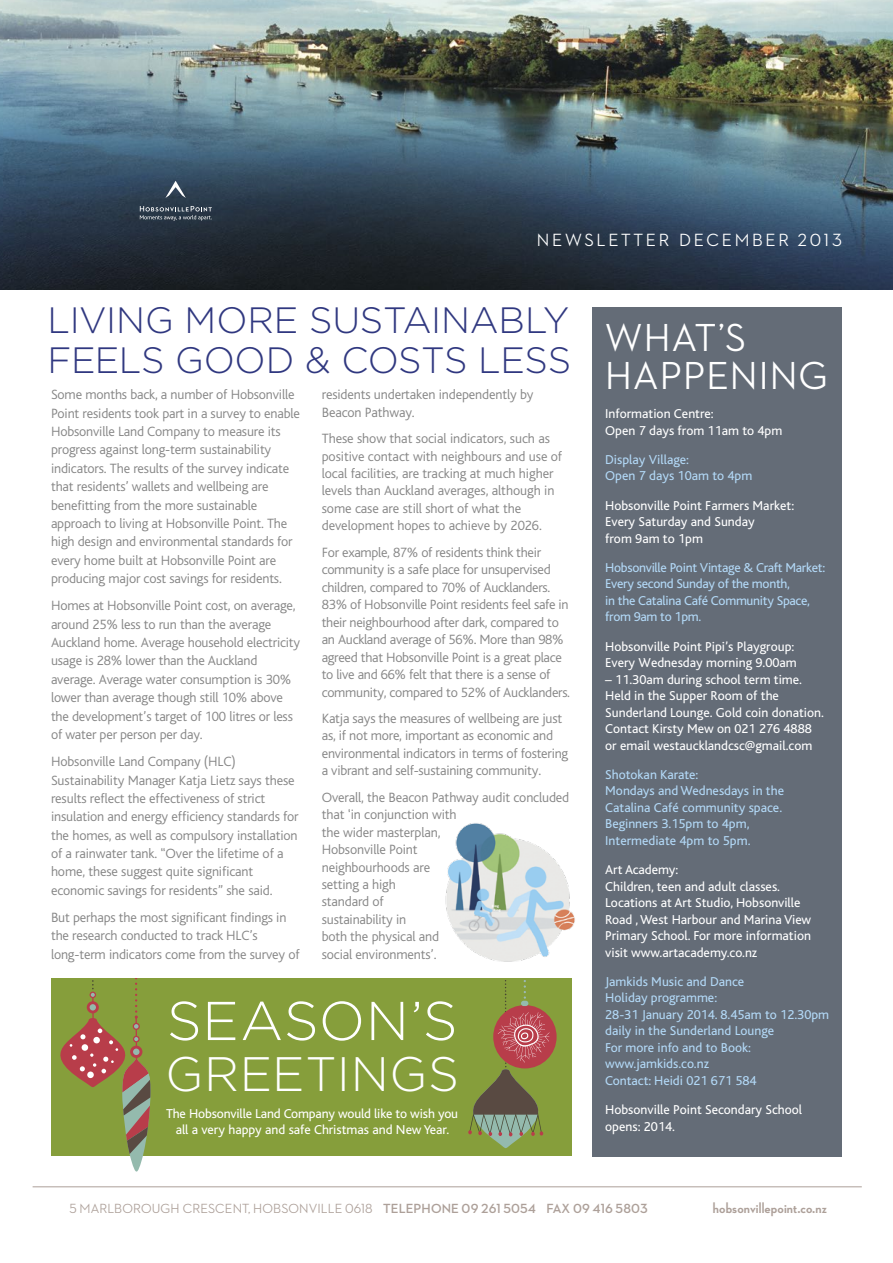
<style>
.page{position:relative;width:893px;height:1263px;background:#fff}
.page>*{position:absolute;margin:0;border:0;box-sizing:border-box;transform-origin:0 0}
.t1{font:300 54.6px "Gotham";letter-spacing:.01em;color:#fff}
.t2{font:300 48.3px "Gotham";letter-spacing:.015em;color:#fff}
.t3{font:500 39.75px/38.1px "Neutraface 2 Display";letter-spacing:.03em;color:#fff}
.t4{font:300 36.6px/40.5px "Gotham";letter-spacing:-.01em;color:#303880}
.t5{font:500 18px "Neutraface 2 Display";letter-spacing:.15em;color:#fff}
.t6{font:700 15px "Neutraface 2 Display";letter-spacing:.01em;color:#ada099}
.t7{font:300 14.1px/18.3px "Bliss";letter-spacing:-.01em;color:#868686}
.t8{font:13.5px/16.5px "Bliss";color:#fff}
.t9{font:13.5px/16.5px "Bliss";color:#b2d8f6}
.t10{font:13.5px/16.5px "Bliss";letter-spacing:-.02em;color:#b2d8f6}
.t11{font:500 13.5px "Neutraface 2 Display";letter-spacing:.01em;color:#ada099}
.s1{font-weight:700}
</style>
<div class="page">
<hr style="left:33px;top:1186px;width:829px;height:1px;background:#ada099">
<div style="left:592px;top:307px;width:250px;height:850px;background:#646c77"></div>
<div style="left:51px;top:978px;width:520px;height:178px;background:#869e3b"></div>
<img style="left:0;top:0;width:893px;height:289px">
<svg style="left:165px;top:181px;width:21px;height:17px"></svg>
<svg style="left:140px;top:206px;width:72px;height:15px"></svg>
<svg style="left:60px;top:978px;width:90px;height:194px"></svg>
<svg style="left:493px;top:1005px;width:64px;height:63px"></svg>
<svg style="left:468px;top:980px;width:85px;height:168px"></svg>
<img style="left:445px;top:823px;width:130px;height:139px">
<p class="t5" style="left:537px;top:230px;width:306px">NEWSLETTER DECEMBER 2013</p>
<h3 class="t4" style="left:48px;top:298px;width:525px">LIVING MORE SUSTAINABLY<br>FEELS GOOD &amp; COSTS LESS</h3>
<p class="t7" style="left:51px;top:386px;width:250px">Some months back, a number of Hobsonville Point residents took part in a survey to enable Hobsonville Land Company to measure its progress against long-term sustainability indicators. The results of the survey indicate that residents’ wallets and wellbeing are benefitting from the more sustainable approach to living at Hobsonville Point. The high design and environmental standards for every home built at Hobsonville Point are producing major cost savings for residents.</p>
<p class="t7" style="left:51px;top:597px;width:251px">Homes at Hobsonville Point cost, on average, around 25% less to run than the average Auckland home. Average household electricity usage is 28% lower than the Auckland average. Average water consumption is 30% lower than average though still 10% above the development’s target of 100 litres or less of water per person per day.</p>
<p class="t7" style="left:51px;top:753px;width:249px">Hobsonville Land Company (HLC)<br>Sustainability Manager Katja Lietz says these results reflect the effectiveness of strict insulation and energy efficiency standards for the homes, as well as compulsory installation of a rainwater tank. “Over the lifetime of a home, these suggest quite significant economic savings for residents” she said.</p>
<p class="t7" style="left:51px;top:908px;width:250px">But perhaps the most significant findings in the research conducted to track HLC’s long-term indicators come from the survey of</p>
<p class="t7" style="left:322px;top:386px;width:213px;line-height:17.4px">residents undertaken independently by<br>Beacon Pathway.</p>
<p class="t7" style="left:322px;top:430px;width:242px;line-height:17.4px">These show that social indicators, such as positive contact with neighbours and use of local facilities, are tracking at much higher levels than Auckland averages, although in some case are still short of what the development hopes to achieve by 2026.</p>
<p class="t7" style="left:322px;top:544px;width:250px;line-height:17.4px">For example, 87% of residents think their community is a safe place for unsupervised children, compared to 70% of Aucklanders.<br>83% of Hobsonville Point residents feel safe in their neighbourhood after dark, compared to an Auckland average of 56%. More than 98% agreed that Hobsonville Point is a great place to live and 66% felt that there is a sense of community, compared to 52% of Aucklanders.</p>
<p class="t7" style="left:322px;top:710px;width:248px;line-height:17.4px">Katja says the measures of wellbeing are just as, if not more, important as economic and environmental indicators in terms of fostering a vibrant and self-sustaining community.</p>
<p class="t7" style="left:322px;top:788px;width:249px;line-height:17.5px">Overall, the Beacon Pathway audit concluded that ‘in conjunction with<br>the wider masterplan,<br>Hobsonville Point<br>neighbourhoods are<br>setting a high<br>standard of<br>sustainability in<br>both the physical and<br>social environments’.</p>
<h1 class="t1" style="left:167px;top:986px;width:292px">SEASON’S</h1>
<h2 class="t2" style="left:165px;top:1043px;width:295px">GREETINGS</h2>
<p class="t8" style="left:166px;top:1105px;width:293px;text-align:center">The Hobsonville Land Company would like to wish you all a very happy and safe Christmas and New Year.</p>
<h3 class="t3" style="left:605px;top:319px;width:224px">WHAT’S<br>HAPPENING</h3>
<p class="t8" style="left:605px;top:406px;width:179px">Information Centre:<br>Open 7 days from 11am to 4pm</p>
<p class="t9" style="left:605px;top:451px;width:149px">Display Village:<br>Open 7 days 10am to 4pm</p>
<p class="t8" style="left:605px;top:497px;width:190px">Hobsonville Point Farmers Market:<br>Every Saturday and Sunday<br>from 9am to 1pm</p>
<p class="t10" style="left:605px;top:559px;width:221px">Hobsonville Point Vintage &amp; Craft Market:<br>Every second Sunday of the month,<br>in the Catalina Café Community Space, from 9am to 1pm.</p>
<p class="t8" style="left:605px;top:638px;width:193px">Hobsonville Point Pipi’s Playgroup:<br>Every Wednesday morning 9.00am</p>
<p class="t8" style="left:605px;top:671px;width:220px">– 11.30am during school term time.<br>Held in the Supper Room of the Sunderland Lounge. Gold coin donation.<br>Contact Kirsty Mew on 021 276 4888 or email westaucklandcsc@gmail.com</p>
<p class="t9" style="left:605px;top:766px;width:180px">Shotokan Karate:<br>Mondays and Wednesdays in the<br>Catalina Café community space.<br>Beginners 3.15pm to 4pm,<br>Intermediate 4pm to 5pm.</p>
<p class="t8" style="left:605px;top:862px;width:207px">Art Academy:<br>Children, teen and adult classes.<br>Locations at Art Studio, Hobsonville<br>Road , West Harbour and Marina View<br>Primary School. For more information visit www.artacademy.co.nz</p>
<p class="t9" style="left:605px;top:973px;width:225px">Jamkids Music and Dance<br>Holiday programme:<br>28-31 January 2014. 8.45am to 12.30pm daily in the Sunderland Lounge<br>For more info and to Book: www.jamkids.co.nz<br>Contact: Heidi 021 671 584</p>
<p class="t8" style="left:605px;top:1102px;width:198px">Hobsonville Point Secondary School opens: 2014.</p>
<p class="t11" style="left:69px;top:1201px;width:580px">5 MARLBOROUGH CRESCENT, HOBSONVILLE 0618 <span class="s1">TELEPHONE 09 261 5054 FAX 09 416 5803</span></p>
<p class="t6" style="left:713px;top:1199px;width:116px">hobsonvillepoint.co.nz</p>
</div>
